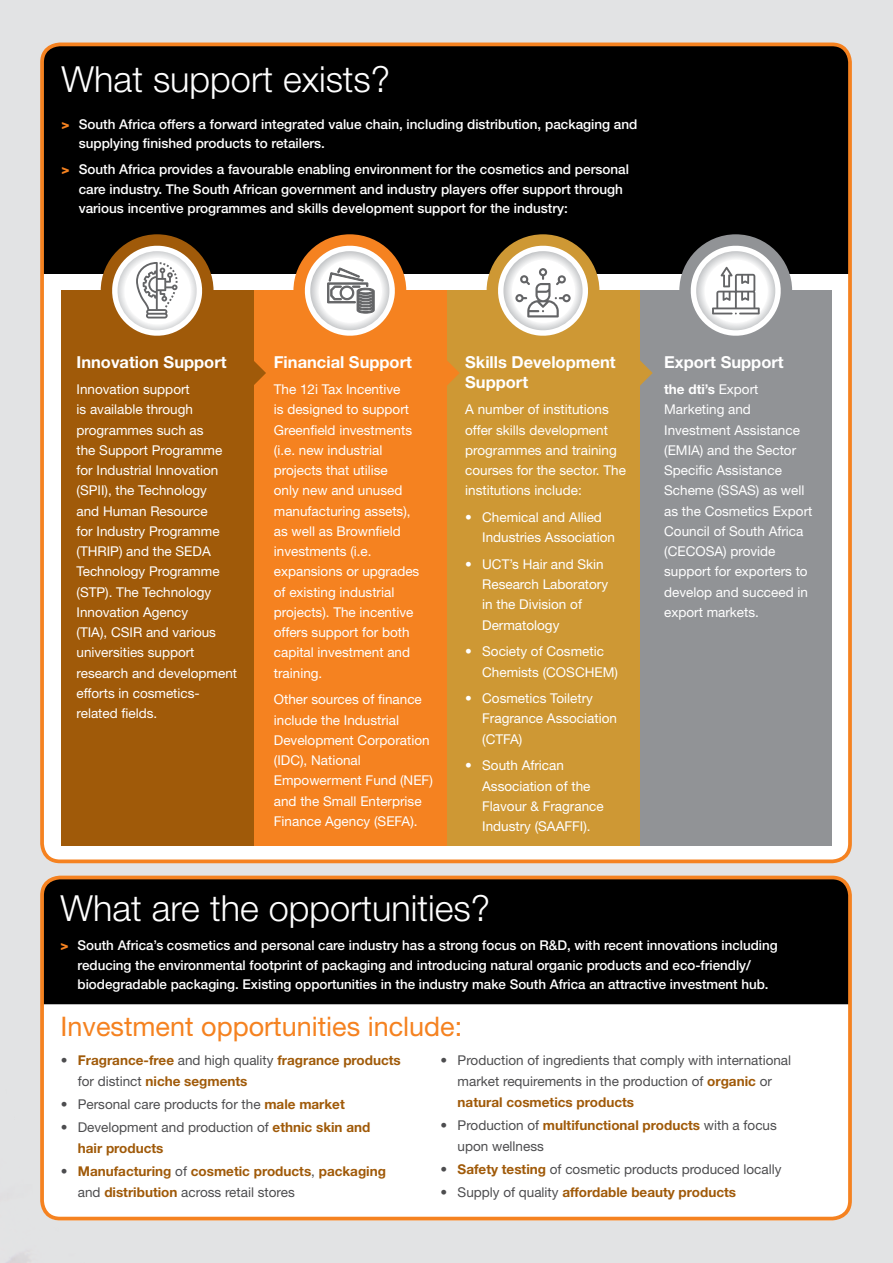
<style>
.page{position:relative;width:893px;height:1263px;background:#e2e3e4}
.page>*{position:absolute;margin:0;border:0;box-sizing:border-box;transform-origin:0 0}
.t1{font:300 36px "Helvetica Neue LT Std";color:#fff}
.t2{font:27px "Helvetica Neue LT Std";color:#f58220}
.t3{font:700 16.5px/20.2px "Helvetica Neue LT Std";color:#fff}
.t4{font:13.5px/20.2px "Helvetica Neue LT Std";color:#fff}
.t5{font:500 13.5px/19.5px "Helvetica Neue LT Std";color:#fff}
.t6{font:13.5px/21px "Helvetica Neue LT Std";color:#4d4d4f}
.t7{font:700 13.5px/21px "Helvetica Neue LT Std";color:#a05a09}
.s1{font-weight:800;color:#f58220}
.s2{font-weight:700}
.s3{font-weight:400;color:#4d4d4f}
.s4{font-weight:700;color:#a05a09}
</style>
<div class="page">
<img style="left:6px;top:1213px;width:81px;height:50px">
<div style="left:42px;top:46px;width:808px;height:814px;background:#fff;border-radius:18px"></div>
<div style="left:42px;top:44px;width:808px;height:230px;background:#000"></div>
<div style="left:40px;top:43px;width:812px;height:820px;border:4px solid #f58220;border-radius:18px"></div>
<div style="left:639px;top:291px;width:193px;height:555px;background:#919396"></div>
<div style="left:446px;top:291px;width:193px;height:555px;background:#ce9834"></div>
<svg style="left:639px;top:354px;width:14px;height:38px"></svg>
<div style="left:253px;top:291px;width:193px;height:555px;background:#f58220"></div>
<div style="left:61px;top:291px;width:192px;height:555px;background:#a05a09"></div>
<svg style="left:253px;top:354px;width:13px;height:38px"></svg>
<svg style="left:446px;top:354px;width:13px;height:38px"></svg>
<div style="left:101px;top:234px;width:113px;height:113px;background:#a05a09;border-radius:50%"></div>
<div style="left:293px;top:234px;width:113px;height:113px;background:#f58220;border-radius:50%"></div>
<div style="left:487px;top:234px;width:112px;height:113px;background:#ce9834;border-radius:50%"></div>
<div style="left:679px;top:234px;width:113px;height:113px;background:#919396;border-radius:50%"></div>
<svg style="left:496px;top:243px;width:94px;height:93px"></svg>
<svg style="left:303px;top:243px;width:94px;height:93px"></svg>
<div style="left:42px;top:876px;width:807px;height:344px;background:#fff;border-radius:18px"></div>
<div style="left:45px;top:878px;width:802px;height:126px;background:#000"></div>
<div style="left:40px;top:876px;width:812px;height:344px;border:4px solid #f58220;border-radius:18px"></div>
<svg style="left:110px;top:243px;width:94px;height:93px"></svg>
<svg style="left:688px;top:243px;width:95px;height:93px"></svg>
<h1 class="t1" style="left:62px;top:57px;width:330px">What support exists?</h1>
<p class="t5" style="left:79px;top:114px;width:560px;text-indent:-17px"><span class="s1">&gt;</span> South Africa offers a forward integrated value chain, including distribution, packaging and supplying finished products to retailers.</p>
<p class="t5" style="left:79px;top:159px;width:552px;text-indent:-17px"><span class="s1">&gt;</span> South Africa provides a favourable enabling environment for the cosmetics and personal care industry. The South African government and industry players offer support through various incentive programmes and skills development support for the industry:</p>
<p class="t3" style="left:77px;top:351px;width:152px">Innovation Support</p>
<p class="t4" style="left:77px;top:379px;width:162px">Innovation support<br>is available through programmes such as<br>the Support Programme for Industrial Innovation (SPII), the Technology<br>and Human Resource<br>for Industry Programme (THRIP) and the SEDA<br>Technology Programme (STP). The Technology<br>Innovation Agency<br>(TIA), CSIR and various universities support research and development efforts in cosmetics&shy;related fields.</p>
<p class="t3" style="left:274px;top:351px;width:140px">Financial Support</p>
<p class="t4" style="left:274px;top:379px;width:147px">The 12i Tax Incentive<br>is designed to support<br>Greenfield investments (i.e. new industrial projects that utilise<br>only new and unused manufacturing assets), as well as Brownfield investments (i.e. expansions or upgrades of existing industrial projects). The incentive offers support for both capital investment and training.</p>
<p class="t4" style="left:274px;top:689px;width:161px">Other sources of finance include the Industrial<br>Development Corporation (IDC), National<br>Empowerment Fund (NEF) and the Small Enterprise<br>Finance Agency (SEFA).</p>
<p class="t3" style="left:465px;top:351px;width:152px">Skills Development<br>Support</p>
<p class="t4" style="left:465px;top:399px;width:162px">A number of institutions offer skills development programmes and training courses for the sector. The institutions include:</p>
<p class="t4" style="left:482px;top:507px;width:134px;text-indent:-17px">• Chemical and Allied<br>Industries Association</p>
<p class="t4" style="left:482px;top:554px;width:128px;text-indent:-17px">• UCT’s Hair and Skin<br>Research Laboratory in the Division of<br>Dermatology</p>
<p class="t4" style="left:482px;top:641px;width:137px;text-indent:-17px">• Society of Cosmetic<br>Chemists (COSCHEM)</p>
<p class="t4" style="left:482px;top:688px;width:136px;text-indent:-17px">• Cosmetics Toiletry<br>Fragrance Association (CTFA)</p>
<p class="t4" style="left:482px;top:755px;width:123px;text-indent:-17px">• South African<br>Association of the<br>Flavour &amp; Fragrance<br>Industry (SAAFFI).</p>
<h1 class="t1" style="left:61px;top:886px;width:431px">What are the opportunities?</h1>
<p class="t3" style="left:664px;top:351px;width:121px">Export Support</p>
<p class="t4" style="left:664px;top:379px;width:150px"><span class="s2">the dti’s</span> Export<br>Marketing and<br>Investment Assistance (EMIA) and the Sector<br>Specific Assistance<br>Scheme (SSAS) as well as the Cosmetics Export<br>Council of South Africa (CECOSA) provide support for exporters to develop and succeed in export markets.</p>
<p class="t5" style="left:78px;top:935px;width:701px;text-indent:-17px"><span class="s1">&gt;</span> South Africa’s cosmetics and personal care industry has a strong focus on R&amp;D, with recent innovations including reducing the environmental footprint of packaging and introducing natural organic products and eco-friendly/ biodegradable packaging. Existing opportunities in the industry make South Africa an attractive investment hub.</p>
<h2 class="t2" style="left:61px;top:1010px;width:403px">Investment opportunities include:</h2>
<p class="t7" style="left:78px;top:1049px;width:325px;text-indent:-17px"><span class="s3">•</span> Fragrance-free <span class="s3">and high quality</span> fragrance products <span class="s3">for distinct</span> niche segments</p>
<p class="t6" style="left:61px;top:1093px;width:285px">• Personal care products for the <span class="s4">male market</span></p>
<p class="t6" style="left:78px;top:1117px;width:294px;text-indent:-17px">• Development and production of <span class="s4">ethnic skin and hair products</span></p>
<p class="t7" style="left:78px;top:1161px;width:310px;text-indent:-17px"><span class="s3">•</span> Manufacturing <span class="s3">of</span> cosmetic products<span class="s3">,</span> packaging <span class="s3">and</span> distribution <span class="s3">across retail stores</span></p>
<p class="t6" style="left:458px;top:1049px;width:335px;text-indent:-17px">• Production of ingredients that comply with international market requirements in the production of <span class="s4">organic</span> or <span class="s4">natural cosmetics products</span></p>
<p class="t6" style="left:458px;top:1114px;width:321px;text-indent:-17px">• Production of <span class="s4">multifunctional products</span> with a focus upon wellness</p>
<p class="t6" style="left:441px;top:1159px;width:342px">• <span class="s4">Safety testing</span> of cosmetic products produced locally</p>
<p class="t7" style="left:441px;top:1182px;width:297px"><span class="s3">• Supply of quality</span> affordable beauty products</p>
</div>
